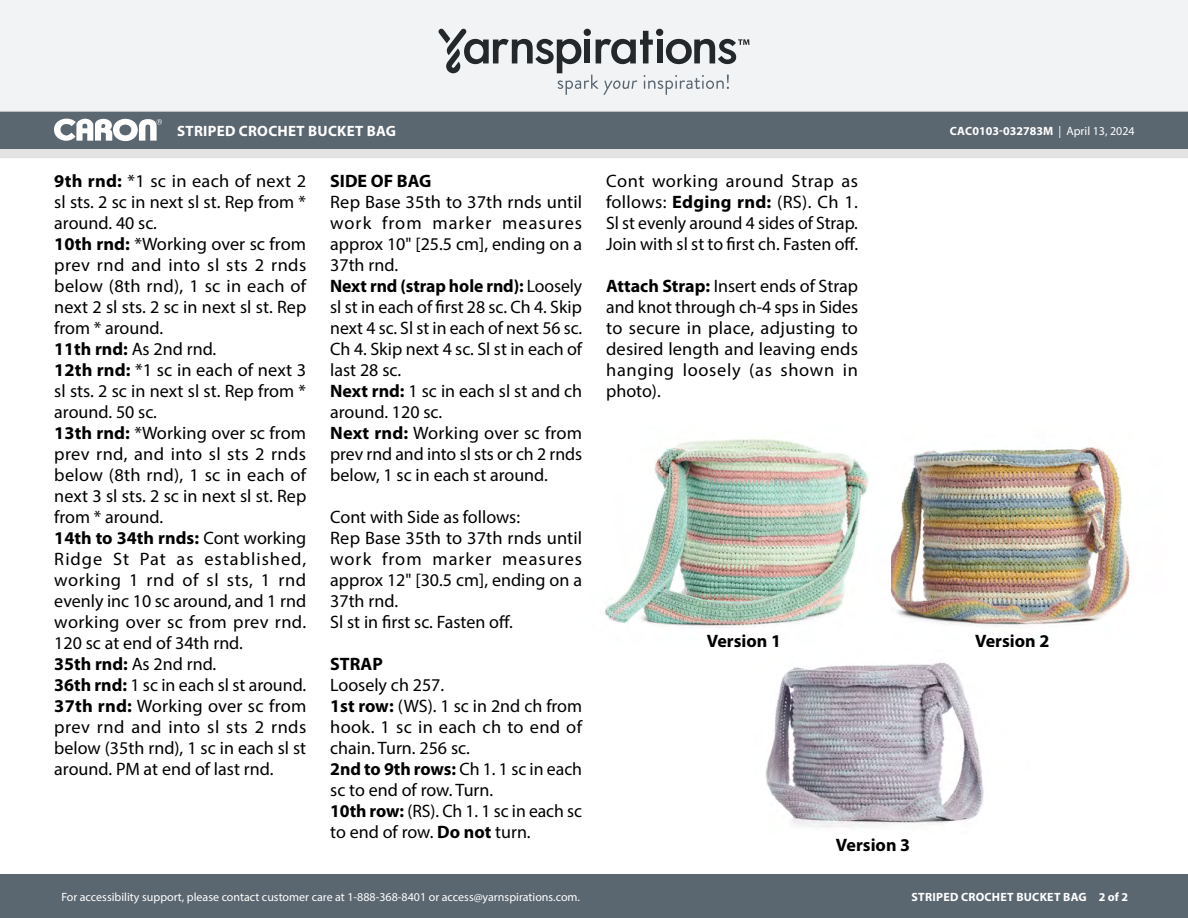
<style>
.page{position:relative;width:1188px;height:918px;background:#fff}
.page>*{position:absolute;margin:0;border:0;box-sizing:border-box;transform-origin:0 0}
.Body_-__Auto_Style_with_Keep_lines_toget{font:18px/21px "Myriad Pro";color:#000;text-align:justify}
.Body_-__Color_coded_4_sizes{font:700 18px "Myriad Pro";color:#000}
.Body_-__Auto_Style_with_Keep_lines_toget-2{font:700 18px "Myriad Pro";color:#000}
.t1{font:700 15px "Myriad Pro";letter-spacing:.02em;color:#fff}
.t2{font:12px "Myriad Pro";color:#fff}
.t3{font:700 12px "Myriad Pro";color:#fff}
.t4{font:700 12px "Myriad Pro";letter-spacing:.02em;color:#fff}
.s1{font-weight:400}
.s2{font-weight:700}
</style>
<div class="page">
<div style="left:0;top:875px;width:1188px;height:43px;background:#5a6670"></div>
<div style="left:0;top:149px;width:1188px;height:9px;background:#e4e3e3"></div>
<div style="left:0;top:111px;width:1188px;height:38px;background:#5a6670"></div>
<div style="left:0;top:0;width:1188px;height:112px;background:#f2f3f4"></div>
<svg style="left:438px;top:29px;width:311px;height:66px"></svg>
<svg style="left:54px;top:119px;width:108px;height:22px"></svg>
<img style="left:891px;top:447px;width:239px;height:180px">
<img style="left:766px;top:662px;width:218px;height:166px">
<img style="left:605px;top:438px;width:264px;height:190px">
<p class="t1" style="left:177px;top:121px;width:220px">STRIPED CROCHET BUCKET BAG</p>
<p class="t3" style="left:950px;top:123px;width:186px">CAC0103-032783M <span class="s1">| April 13, 2024</span></p>
<p class="Body_-__Auto_Style_with_Keep_lines_toget" style="left:54px;top:170px;width:253px"><span class="s2">9th rnd:</span> *1 sc in each of next 2 sl sts. 2 sc in next sl st. Rep from * around. 40 sc.</p>
<p class="Body_-__Auto_Style_with_Keep_lines_toget" style="left:54px;top:233px;width:254px"><span class="s2">10th rnd:</span> *Working over sc from prev rnd and into sl sts 2 rnds below (8th rnd), 1 sc in each of next 2 sl sts. 2 sc in next sl st. Rep from * around.</p>
<p class="Body_-__Auto_Style_with_Keep_lines_toget" style="left:54px;top:338px;width:164px"><span class="s2">11th rnd:</span> As 2nd rnd.</p>
<p class="Body_-__Auto_Style_with_Keep_lines_toget" style="left:54px;top:359px;width:253px"><span class="s2">12th rnd:</span> *1 sc in each of next 3 sl sts. 2 sc in next sl st. Rep from * around. 50 sc.</p>
<p class="Body_-__Auto_Style_with_Keep_lines_toget" style="left:54px;top:422px;width:254px"><span class="s2">13th rnd:</span> *Working over sc from prev rnd, and into sl sts 2 rnds below (8th rnd), 1 sc in each of next 3 sl sts. 2 sc in next sl st. Rep from * around.</p>
<p class="Body_-__Auto_Style_with_Keep_lines_toget" style="left:54px;top:527px;width:253px"><span class="s2">14th to 34th rnds:</span> Cont working Ridge St Pat as established, working 1 rnd of sl sts, 1 rnd evenly inc 10 sc around, and 1 rnd working over sc from prev rnd.<br>120 sc at end of 34th rnd.</p>
<p class="Body_-__Auto_Style_with_Keep_lines_toget" style="left:54px;top:653px;width:164px"><span class="s2">35th rnd:</span> As 2nd rnd.</p>
<p class="Body_-__Auto_Style_with_Keep_lines_toget" style="left:54px;top:674px;width:253px"><span class="s2">36th rnd:</span> 1 sc in each sl st around.</p>
<p class="Body_-__Auto_Style_with_Keep_lines_toget" style="left:54px;top:695px;width:254px"><span class="s2">37th rnd:</span> Working over sc from prev rnd and into sl sts 2 rnds below (35th rnd), 1 sc in each sl st around. PM at end of last rnd.</p>
<p class="Body_-__Auto_Style_with_Keep_lines_toget-2" style="left:330px;top:169px;width:103px">SIDE OF BAG</p>
<p class="Body_-__Auto_Style_with_Keep_lines_toget" style="left:330px;top:191px;width:254px">Rep Base 35th to 37th rnds until work from marker measures approx 10" [25.5 cm], ending on a 37th rnd.</p>
<p class="Body_-__Auto_Style_with_Keep_lines_toget" style="left:330px;top:275px;width:253px"><span class="s2">Next rnd (strap hole rnd):</span> Loosely sl st in each of first 28 sc. Ch 4. Skip next 4 sc. Sl st in each of next 56 sc.<br>Ch 4. Skip next 4 sc. Sl st in each of last 28 sc.</p>
<p class="Body_-__Auto_Style_with_Keep_lines_toget" style="left:330px;top:380px;width:253px"><span class="s2">Next rnd:</span> 1 sc in each sl st and ch around. 120 sc.</p>
<p class="Body_-__Auto_Style_with_Keep_lines_toget" style="left:330px;top:422px;width:253px"><span class="s2">Next rnd:</span> Working over sc from prev rnd and into sl sts or ch 2 rnds below, 1 sc in each st around.</p>
<p class="Body_-__Auto_Style_with_Keep_lines_toget" style="left:330px;top:506px;width:191px">Cont with Side as follows:</p>
<p class="Body_-__Auto_Style_with_Keep_lines_toget" style="left:330px;top:527px;width:254px">Rep Base 35th to 37th rnds until work from marker measures approx 12" [30.5 cm], ending on a 37th rnd.</p>
<p class="Body_-__Auto_Style_with_Keep_lines_toget" style="left:330px;top:611px;width:184px">Sl st in first sc. Fasten off.</p>
<p class="Body_-__Auto_Style_with_Keep_lines_toget-2" style="left:330px;top:652px;width:54px">STRAP</p>
<p class="Body_-__Auto_Style_with_Keep_lines_toget" style="left:330px;top:674px;width:115px">Loosely ch 257.</p>
<p class="Body_-__Auto_Style_with_Keep_lines_toget" style="left:330px;top:695px;width:253px"><span class="s2">1st row:</span> (WS). 1 sc in 2nd ch from hook. 1 sc in each ch to end of chain. Turn. 256 sc.</p>
<p class="Body_-__Auto_Style_with_Keep_lines_toget" style="left:330px;top:758px;width:253px"><span class="s2">2nd to 9th rows:</span> Ch 1. 1 sc in each sc to end of row. Turn.</p>
<p class="Body_-__Auto_Style_with_Keep_lines_toget" style="left:330px;top:800px;width:253px"><span class="s2">10th row:</span> (RS). Ch 1. 1 sc in each sc to end of row. <span class="s2">Do not</span> turn.</p>
<p class="Body_-__Auto_Style_with_Keep_lines_toget" style="left:606px;top:170px;width:254px">Cont working around Strap as follows: <span class="s2">Edging rnd:</span> (RS). Ch 1.<br>Sl st evenly around 4 sides of Strap.<br>Join with sl st to first ch. Fasten off.</p>
<p class="Body_-__Auto_Style_with_Keep_lines_toget" style="left:606px;top:275px;width:253px"><span class="s2">Attach Strap:</span> Insert ends of Strap and knot through ch‐4 sps in Sides to secure in place, adjusting to desired length and leaving ends hanging loosely (as shown in photo).</p>
<p class="Body_-__Color_coded_4_sizes" style="left:707px;top:629px;width:76px">Version 1</p>
<p class="Body_-__Color_coded_4_sizes" style="left:836px;top:833px;width:76px">Version 3</p>
<p class="Body_-__Color_coded_4_sizes" style="left:975px;top:629px;width:76px">Version 2</p>
<p class="t2" style="left:61px;top:889px;width:520px">For accessibility support, please contact customer care at 1-888-368-8401 or access@yarnspirations.com.</p>
<p class="t4" style="left:912px;top:889px;width:218px">STRIPED CROCHET BUCKET BAG 2 of 2</p>
</div>
